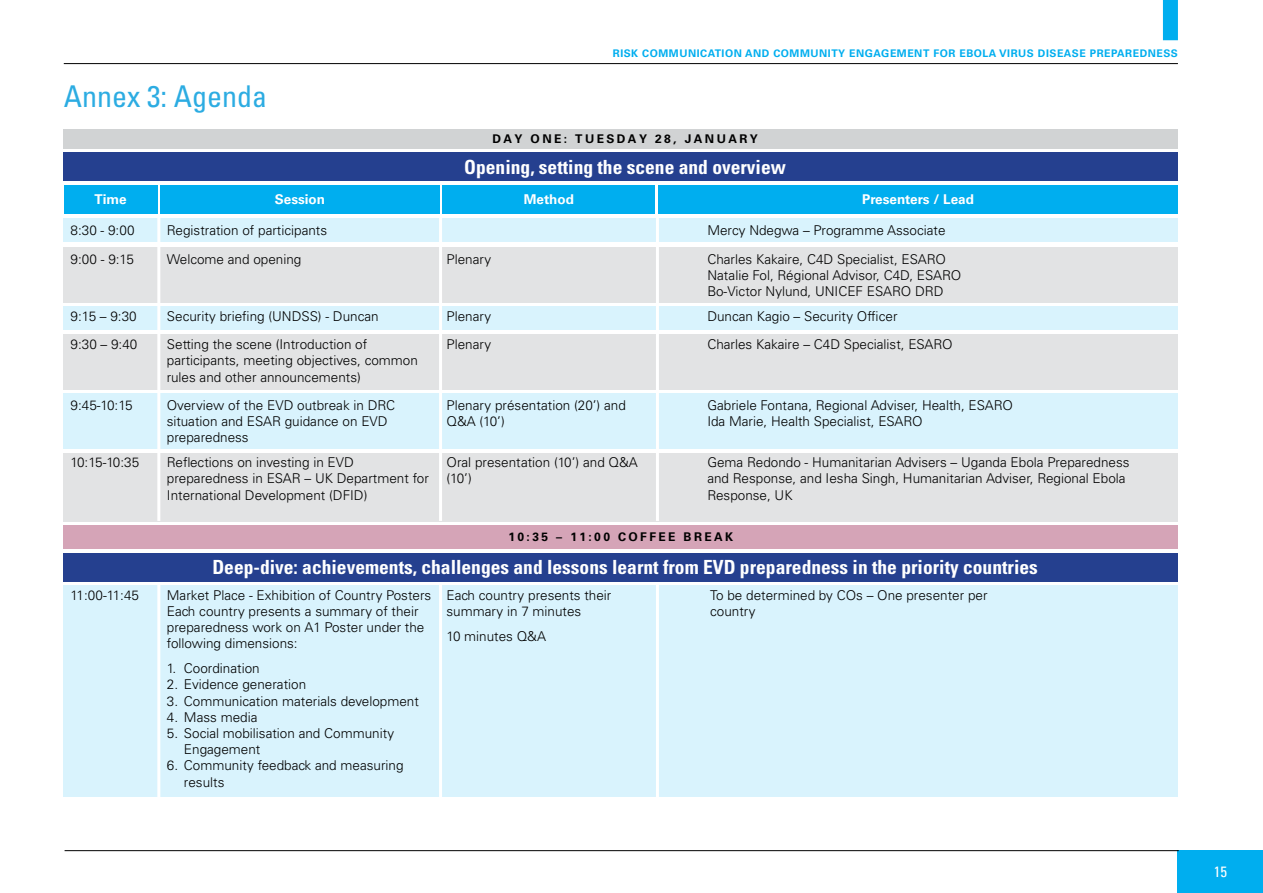
<style>
.page{position:relative;width:1263px;height:893px;background:#fff}
.page>*{position:absolute;margin:0;border:0;box-sizing:border-box;transform-origin:0 0}
.t1{font:condensed 30px "Univers LT Std";color:#2cace2}
.t2{font:700 condensed 19.5px "Univers LT Std";color:#fff}
.t3{font:condensed 15px "Univers LT Std";color:#fff}
.t4{font:300 13.5px/16.2px "Univers LT Std";color:#000}
.t5{font:700 13.5px "Univers LT Std";color:#fff}
.t6{font:700 12px "Univers LT Std";letter-spacing:.2em;color:#000}
.t7{font:700 10.5px "Univers LT Std";letter-spacing:.05em;color:#00aeef}
</style>
<div class="page">
<hr style="left:64px;top:63px;width:1114px;height:1px;background:#000">
<div style="left:1163px;top:0;width:15px;height:40px;background:#00aeef"></div>
<div style="left:1178px;top:850px;width:85px;height:43px;background:#00aeef"></div>
<hr style="left:65px;top:850px;width:1114px;height:1px;background:#000">
<div style="left:64px;top:525px;width:1114px;height:24px;background:#d5a4b7"></div>
<div style="left:64px;top:129px;width:1114px;height:20px;background:#d1d3d4"></div>
<div style="left:64px;top:152px;width:1114px;height:29px;background:#25408f"></div>
<div style="left:64px;top:218px;width:1114px;height:24px;background:#d9f3fd"></div>
<div style="left:64px;top:247px;width:1114px;height:55px;background:#e2e3e4"></div>
<div style="left:64px;top:306px;width:1114px;height:24px;background:#d9f3fd"></div>
<div style="left:64px;top:334px;width:1114px;height:55px;background:#e2e3e4"></div>
<div style="left:64px;top:394px;width:1114px;height:55px;background:#d9f3fd"></div>
<div style="left:64px;top:453px;width:1114px;height:68px;background:#e2e3e4"></div>
<div style="left:64px;top:585px;width:1114px;height:211px;background:#d9f3fd"></div>
<div style="left:64px;top:185px;width:93px;height:29px;background:#00aeef"></div>
<div style="left:160px;top:185px;width:280px;height:29px;background:#00aeef"></div>
<div style="left:443px;top:185px;width:212px;height:29px;background:#00aeef"></div>
<div style="left:658px;top:185px;width:520px;height:29px;background:#00aeef"></div>
<div style="left:64px;top:553px;width:1114px;height:28px;background:#25408f"></div>
<hr style="left:157px;top:216px;width:3px;height:305px;background:#fff">
<hr style="left:439px;top:216px;width:3px;height:305px;background:#fff">
<hr style="left:656px;top:216px;width:3px;height:305px;background:#fff">
<hr style="left:157px;top:583px;width:3px;height:216px;background:#fff">
<hr style="left:439px;top:583px;width:3px;height:216px;background:#fff">
<hr style="left:656px;top:583px;width:3px;height:216px;background:#fff">
<h1 class="t1" style="left:64px;top:77px;width:205px">Annex 3: Agenda</h1>
<p class="t7" style="left:613px;top:47px;width:492px">RISK COMMUNICATION AND COMMUNITY ENGAGEMENT FOR EBOLA VIRUS DISEASE PREP</p>
<p class="t7" style="left:1117px;top:47px;width:62px">AREDNESS</p>
<p class="t6" style="left:492px;top:132px;width:104px">DA Y ONE : TUESDA</p>
<p class="t6" style="left:639px;top:132px;width:67px">Y 28, JANUAR</p>
<p class="t6" style="left:750px;top:132px;width:10px">Y</p>
<h2 class="t2" style="left:464px;top:155px;width:323px">Opening, setting the scene and overview</h2>
<p class="t5" style="left:94px;top:192px;width:34px">TIME</p>
<p class="t5" style="left:275px;top:192px;width:52px">SESSION</p>
<p class="t5" style="left:524px;top:192px;width:52px">METHOD</p>
<p class="t5" style="left:862px;top:192px;width:113px">PRESENTERS / LEAD</p>
<p class="t4" style="left:71px;top:222px;width:66px">8:30 - 9:00</p>
<p class="t4" style="left:167px;top:222px;width:162px">Registration of participants</p>
<p class="t4" style="left:707px;top:222px;width:240px">Mercy Ndegwa – Programme Associate</p>
<p class="t4" style="left:71px;top:251px;width:65px">9:00 - 9:15</p>
<p class="t4" style="left:167px;top:251px;width:136px">Welcome and opening</p>
<p class="t4" style="left:446px;top:251px;width:46px">Plenary</p>
<p class="t4" style="left:707px;top:251px;width:255px">Charles Kakaire, C4D Specialist, ESARO<br>Natalie Fol, Régional Advisor, C4D, ESARO<br>Bo-Victor Nylund, UNICEF ESARO DRD</p>
<p class="t4" style="left:71px;top:308px;width:68px">9:15 – 9:30</p>
<p class="t4" style="left:167px;top:308px;width:213px">Security briefing (UNDSS) - Duncan</p>
<p class="t4" style="left:446px;top:308px;width:46px">Plenary</p>
<p class="t4" style="left:707px;top:308px;width:192px">Duncan Kagio – Security Officer</p>
<p class="t4" style="left:71px;top:336px;width:68px">9:30 – 9:40</p>
<p class="t4" style="left:167px;top:336px;width:253px">Setting the scene (Introduction of participants, meeting objectives, common rules and other announcements)</p>
<p class="t4" style="left:446px;top:336px;width:46px">Plenary</p>
<p class="t4" style="left:707px;top:336px;width:247px">Charles Kakaire – C4D Specialist, ESARO</p>
<p class="t4" style="left:71px;top:397px;width:64px">9:45-10:15</p>
<p class="t4" style="left:167px;top:397px;width:230px">Overview of the EVD outbreak in DRC situation and ESAR guidance on EVD preparedness</p>
<p class="t4" style="left:446px;top:397px;width:181px">Plenary présentation (20’) and<br>Q&amp;A (10’)</p>
<p class="t4" style="left:707px;top:397px;width:307px">Gabriele Fontana, Regional Adviser, Health, ESARO<br>Ida Marie, Health Specialist, ESARO</p>
<p class="t4" style="left:71px;top:454px;width:70px">10:15-10:35</p>
<p class="t4" style="left:167px;top:454px;width:263px">Reflections on investing in EVD preparedness in ESAR – UK Department for<br>International Development (DFID)</p>
<p class="t4" style="left:446px;top:454px;width:193px">Oral presentation (10’) and Q&amp;A (10’)</p>
<p class="t4" style="left:707px;top:454px;width:424px">Gema Redondo - Humanitarian Advisers – Uganda Ebola Preparedness and Response, and Iesha Singh, Humanitarian Adviser, Regional Ebola<br>Response, UK</p>
<p class="t6" style="left:508px;top:530px;width:226px">10:35 – 11:00 COFFEE BREAK</p>
<h2 class="t2" style="left:212px;top:555px;width:827px">Deep-dive: achievements, challenges and lessons learnt from EVD preparedness in the priority countries</h2>
<p class="t4" style="left:71px;top:587px;width:70px">11:00-11:45</p>
<p class="t4" style="left:167px;top:587px;width:266px">Market Place - Exhibition of Country Posters Each country presents a summary of their preparedness work on A1 Poster under the following dimensions:</p>
<p class="t4" style="left:167px;top:660px;width:94px">1. Coordination</p>
<p class="t4" style="left:167px;top:676px;width:141px">2. Evidence generation</p>
<p class="t4" style="left:167px;top:693px;width:254px">3. Communication materials development</p>
<p class="t4" style="left:167px;top:709px;width:92px">4. Mass media</p>
<p class="t4" style="left:184px;top:725px;width:212px;text-indent:-17px">5. Social mobilisation and Community<br>Engagement</p>
<p class="t4" style="left:184px;top:757px;width:221px;text-indent:-17px">6. Community feedback and measuring results</p>
<p class="t4" style="left:446px;top:587px;width:166px">Each country presents their summary in 7 minutes</p>
<p class="t4" style="left:446px;top:628px;width:101px">10 minutes Q&amp;A</p>
<p class="t4" style="left:710px;top:587px;width:279px">To be determined by COs – One presenter per country</p>
<p class="t3" style="left:1214px;top:862px;width:15px">15</p>
</div>
